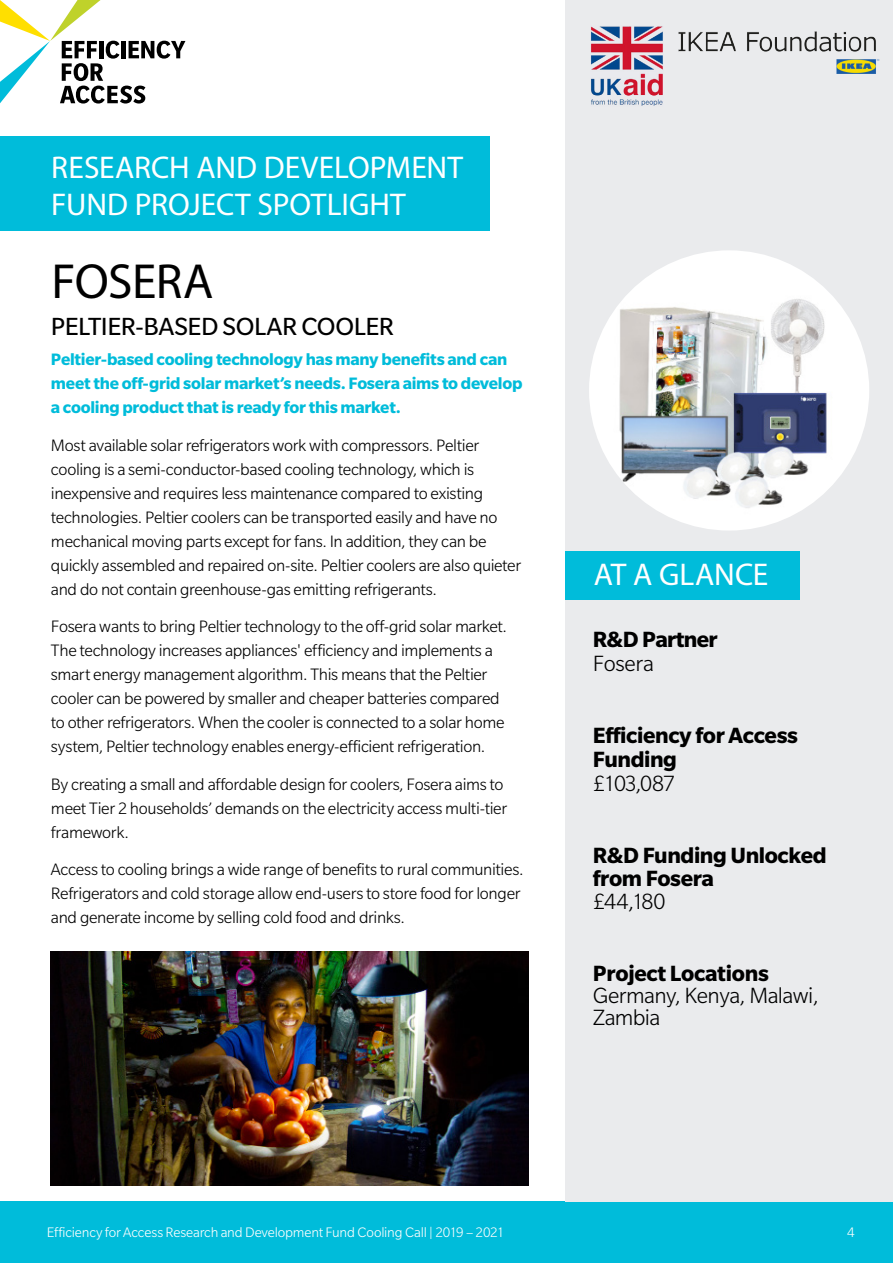
<style>
.page{position:relative;width:893px;height:1263px;background:#fff}
.page>*{position:absolute;margin:0;border:0;box-sizing:border-box;transform-origin:0 0}
.t1{font:49.5px "Myriad Pro";letter-spacing:-.015em;color:#000}
.t2{font:31.5px/37.5px "Myriad Pro";color:#fff}
.t3{font:27px "Slate Std";letter-spacing:-.015em;color:#000}
.t4{font:700 24px/23.9px "Slate Std";letter-spacing:-.015em;color:#000}
.t5{font:300 24px/22.2px "Slate Std";letter-spacing:-.02em;color:#000}
.t6{font:300 18px/24px "Slate Std";letter-spacing:-.02em;color:#000}
.t7{font:700 18px/24px "Slate Std";letter-spacing:-.015em;color:#00bcda}
.t8{font:300 15px "Slate Std";letter-spacing:-.01em;color:#fff}
</style>
<div class="page">
<div style="left:0;top:1202px;width:893px;height:61px;background:#00bcda"></div>
<div style="left:565px;top:0;width:328px;height:1202px;background:#eaebed"></div>
<img style="left:589px;top:250px;width:280px;height:280px;border-radius:140px">
<div style="left:565px;top:552px;width:235px;height:48px;background:#00bcda"></div>
<img style="left:51px;top:951px;width:478px;height:235px">
<div style="left:0;top:137px;width:490px;height:94px;background:#00bcda"></div>
<svg style="left:0;top:0;width:185px;height:104px"></svg>
<img style="left:591px;top:26px;width:72px;height:80px">
<img style="left:678px;top:31px;width:202px;height:43px">
<h2 class="t2" style="left:51px;top:148px;width:413px">RESEARCH AND DEVELOPMENT<br>FUND PROJECT SPOTLIGHT</h2>
<h1 class="t1" style="left:51px;top:251px;width:164px">FOSERA</h1>
<h3 class="t3" style="left:51px;top:313px;width:344px">PELTIER-BASED SOLAR COOLER</h3>
<p class="t7" style="left:51px;top:348px;width:473px">Peltier-based cooling technology has many benefits and can meet the off-grid solar market’s needs. Fosera aims to develop a cooling product that is ready for this market.</p>
<p class="t6" style="left:51px;top:433px;width:472px">Most available solar refrigerators work with compressors. Peltier cooling is a semi-conductor-based cooling technology, which is inexpensive and requires less maintenance compared to existing technologies. Peltier coolers can be transported easily and have no mechanical moving parts except for fans. In addition, they can be quickly assembled and repaired on-site. Peltier coolers are also quieter and do not contain greenhouse-gas emitting refrigerants.</p>
<p class="t6" style="left:51px;top:615px;width:458px">Fosera wants to bring Peltier technology to the off-grid solar market.<br>The technology increases appliances' efficiency and implements a smart energy management algorithm. This means that the Peltier cooler can be powered by smaller and cheaper batteries compared to other refrigerators. When the cooler is connected to a solar home system, Peltier technology enables energy-efficient refrigeration.</p>
<p class="t6" style="left:51px;top:772px;width:458px">By creating a small and affordable design for coolers, Fosera aims to meet Tier 2 households’ demands on the electricity access multi-tier framework.</p>
<p class="t6" style="left:51px;top:858px;width:474px">Access to cooling brings a wide range of benefits to rural communities.<br>Refrigerators and cold storage allow end-users to store food for longer and generate income by selling cold food and drinks.</p>
<h2 class="t2" style="left:594px;top:556px;width:176px">AT A GLANCE</h2>
<h3 class="t4" style="left:593px;top:627px;width:127px">R&amp;D Partner</h3>
<h3 class="t5" style="left:593px;top:652px;width:63px">Fosera</h3>
<h3 class="t4" style="left:593px;top:723px;width:207px">Efficiency for Access<br>Funding</h3>
<h3 class="t5" style="left:593px;top:772px;width:83px">£103,087</h3>
<h3 class="t4" style="left:593px;top:844px;width:235px;line-height:22.8px">R&amp;D Funding Unlocked from Fosera</h3>
<h3 class="t5" style="left:593px;top:890px;width:74px">£44,180</h3>
<h3 class="t4" style="left:593px;top:961px;width:178px">Project Locations</h3>
<h3 class="t5" style="left:593px;top:984px;width:228px">Germany, Kenya, Malawi,<br>Zambia</h3>
<p class="t8" style="left:47px;top:1224px;width:459px">Efficiency for Access Research and Development Fund Cooling Call | 2019 – 2021</p>
<p class="t8" style="left:847px;top:1224px;width:9px">4</p>
</div>
